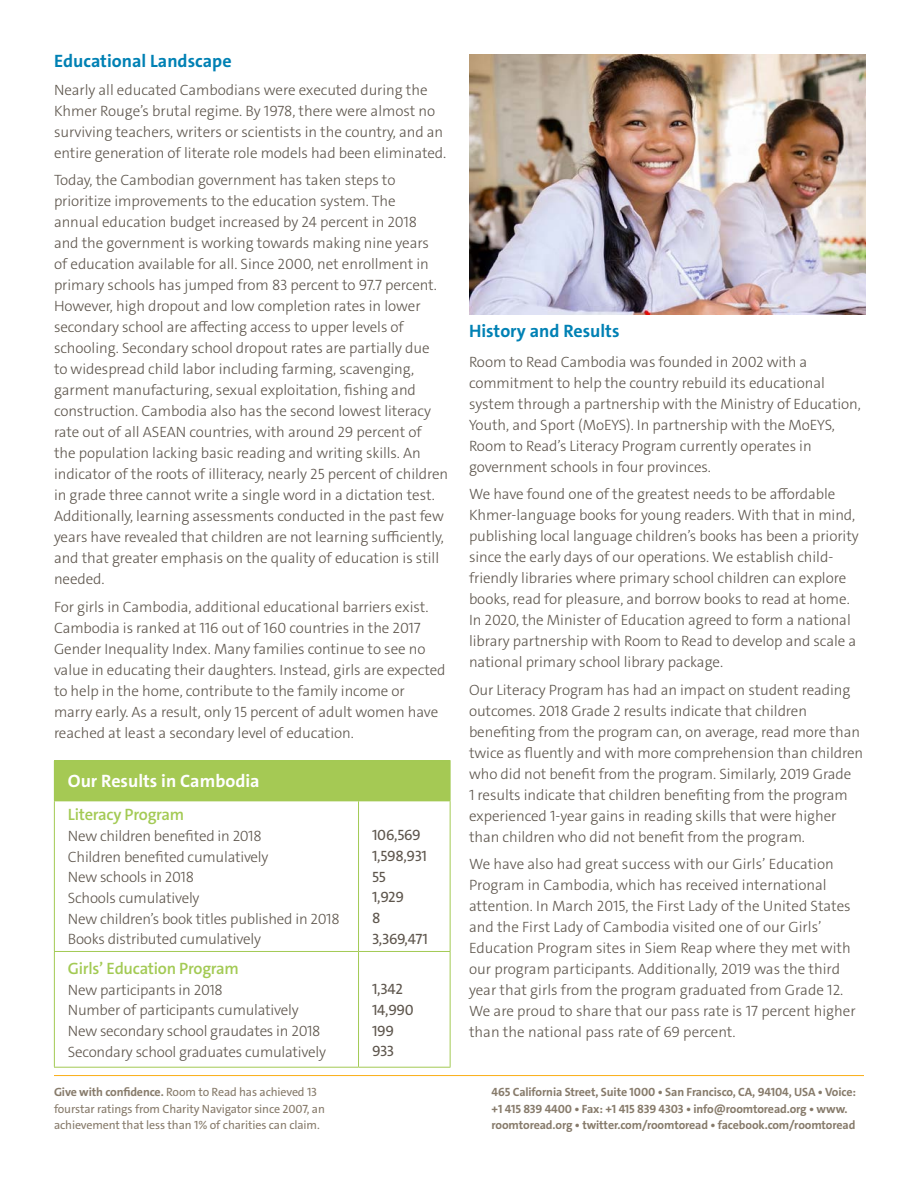
<style>
.page{position:relative;width:918px;height:1188px;background:#fff}
.page>*{position:absolute;margin:0;border:0;box-sizing:border-box;transform-origin:0 0}
.body{font:700 18px "The Sans C4 s";color:#0081b4}
.t1{font:700 18px "The Sans C4 s";color:#fff}
.numbers{font:600 16.5px "The Sans C4 s";letter-spacing:-.015em;color:#a3ca54}
.body-2{font:300 15px/21px "The Sans C4 s";letter-spacing:-.005em;color:#5e564d}
.stat{font:300 15px "The Sans C4 s";letter-spacing:-.015em;color:#5e564d}
.numbers-2{font:15px "The Sans C4 s";letter-spacing:-.015em;color:#5e564d}
.numbers-3{font:300 15px "The Sans C4 s";letter-spacing:-.015em;color:#5e564d}
.t2{font:700 12px/16.5px "The Sans C4 s";letter-spacing:-.01em;color:#877b6b}
.t3{font:12px/16.5px "The Sans C4 s";letter-spacing:-.01em;color:#877b6b}
.s1{font-weight:700}
</style>
<div class="page">
<img style="left:469px;top:54px;width:396px;height:260px">
<hr style="left:54px;top:1075px;width:810px;height:1px;background:#faaf18">
<div style="left:54px;top:761px;width:396px;height:40px;background:#a5c954"></div>
<hr style="left:54px;top:760px;width:305px;height:1px;background:#a3ca54">
<hr style="left:359px;top:760px;width:92px;height:1px;background:#a3ca54">
<hr style="left:450px;top:761px;width:1px;height:39px;background:#a3ca54">
<hr style="left:54px;top:801px;width:1px;height:150px;background:#a3ca54">
<hr style="left:359px;top:800px;width:92px;height:1px;background:#a3ca54">
<hr style="left:358px;top:801px;width:1px;height:150px;background:#a3ca54">
<hr style="left:450px;top:801px;width:1px;height:150px;background:#a3ca54">
<hr style="left:54px;top:951px;width:305px;height:1px;background:#a3ca54">
<hr style="left:54px;top:952px;width:1px;height:115px;background:#a3ca54">
<hr style="left:359px;top:951px;width:92px;height:1px;background:#a3ca54">
<hr style="left:358px;top:952px;width:1px;height:115px;background:#a3ca54">
<hr style="left:450px;top:952px;width:1px;height:115px;background:#a3ca54">
<hr style="left:54px;top:1067px;width:305px;height:1px;background:#a3ca54">
<hr style="left:359px;top:1067px;width:92px;height:1px;background:#a3ca54">
<p class="body" style="left:54px;top:50px;width:179px">Educational Landscape</p>
<p class="body-2" style="left:54px;top:79px;width:394px">Nearly all educated Cambodians were executed during the Khmer Rouge’s brutal regime. By 1978, there were almost no surviving teachers, writers or scientists in the country, and an entire generation of literate role models had been eliminated.</p>
<p class="body-2" style="left:54px;top:170px;width:396px">Today, the Cambodian government has taken steps to prioritize improvements to the education system. The<br>annual education budget increased by 24 percent in 2018<br>and the government is working towards making nine years<br>of education available for all. Since 2000, net enrollment in primary schools has jumped from 83 percent to 97.7 percent.<br>However, high dropout and low completion rates in lower secondary school are affecting access to upper levels of schooling. Secondary school dropout rates are partially due<br>to widespread child labor including farming, scavenging, garment manufacturing, sexual exploitation, fishing and construction. Cambodia also has the second lowest literacy rate out of all ASEAN countries, with around 29 percent of<br>the population lacking basic reading and writing skills. An indicator of the roots of illiteracy, nearly 25 percent of children in grade three cannot write a single word in a dictation test.<br>Additionally, learning assessments conducted in the past few years have revealed that children are not learning sufficiently, and that greater emphasis on the quality of education is still needed.</p>
<p class="body-2" style="left:54px;top:596px;width:393px">For girls in Cambodia, additional educational barriers exist.<br>Cambodia is ranked at 116 out of 160 countries in the 2017<br>Gender Inequality Index. Many families continue to see no value in educating their daughters. Instead, girls are expected to help in the home, contribute to the family income or marry early. As a result, only 15 percent of adult women have reached at least a secondary level of education.</p>
<p class="t1" style="left:68px;top:770px;width:193px">Our Results in Cambodia</p>
<p class="numbers" style="left:68px;top:804px;width:118px">Literacy Program</p>
<p class="stat" style="left:68px;top:826px;width:195px">New children benefited in 2018</p>
<p class="stat" style="left:68px;top:847px;width:202px">Children benefited cumulatively</p>
<p class="stat" style="left:68px;top:868px;width:128px">New schools in 2018</p>
<p class="stat" style="left:68px;top:888px;width:133px">Schools cumulatively</p>
<p class="stat" style="left:68px;top:909px;width:273px">New children’s book titles published in 2018</p>
<p class="stat" style="left:68px;top:930px;width:195px">Books distributed cumulatively</p>
<p class="numbers" style="left:68px;top:958px;width:173px">Girls’ Education Program</p>
<p class="numbers-3" style="left:68px;top:980px;width:156px">New participants in 2018</p>
<p class="stat" style="left:68px;top:1001px;width:232px">Number of participants cumulatively</p>
<p class="stat" style="left:68px;top:1021px;width:254px">New secondary school graudates in 2018</p>
<p class="stat" style="left:68px;top:1042px;width:260px">Secondary school graduates cumulatively</p>
<p class="numbers-2" style="left:372px;top:826px;width:50px">106,569</p>
<p class="numbers-2" style="left:372px;top:846px;width:56px">1,598,931</p>
<p class="numbers-2" style="left:372px;top:867px;width:15px">55</p>
<p class="numbers-2" style="left:372px;top:888px;width:33px">1,929</p>
<p class="numbers-2" style="left:372px;top:908px;width:10px">8</p>
<p class="numbers-2" style="left:372px;top:929px;width:58px">3,369,471</p>
<p class="numbers-2" style="left:372px;top:979px;width:32px">1,342</p>
<p class="numbers-2" style="left:372px;top:1000px;width:43px">14,990</p>
<p class="numbers-2" style="left:372px;top:1021px;width:24px">199</p>
<p class="numbers-2" style="left:372px;top:1042px;width:24px">933</p>
<p class="body" style="left:469px;top:320px;width:152px">History and Results</p>
<p class="body-2" style="left:469px;top:352px;width:394px">Room to Read Cambodia was founded in 2002 with a commitment to help the country rebuild its educational system through a partnership with the Ministry of Education, Youth, and Sport (MoEYS). In partnership with the MoEYS, Room to Read’s Literacy Program currently operates in government schools in four provinces.</p>
<p class="body-2" style="left:469px;top:484px;width:391px">We have found one of the greatest needs to be affordable Khmer-language books for young readers. With that in mind, publishing local language children’s books has been a priority since the early days of our operations. We establish child&shy;friendly libraries where primary school children can explore books, read for pleasure, and borrow books to read at home.<br>In 2020, the Minister of Education agreed to form a national library partnership with Room to Read to develop and scale a national primary school library package.</p>
<p class="body-2" style="left:469px;top:679px;width:396px">Our Literacy Program has had an impact on student reading outcomes. 2018 Grade 2 results indicate that children benefiting from the program can, on average, read more than twice as fluently and with more comprehension than children who did not benefit from the program. Similarly, 2019 Grade<br>1 results indicate that children benefiting from the program experienced 1-year gains in reading skills that were higher than children who did not benefit from the program.</p>
<p class="body-2" style="left:469px;top:854px;width:388px">We have also had great success with our Girls’ Education Program in Cambodia, which has received international attention. In March 2015, the First Lady of the United States and the First Lady of Cambodia visited one of our Girls’ Education Program sites in Siem Reap where they met with our program participants. Additionally, 2019 was the third year that girls from the program graduated from Grade 12.<br>We are proud to share that our pass rate is 17 percent higher than the national pass rate of 69 percent.</p>
<p class="t3" style="left:54px;top:1084px;width:272px"><span class="s1">Give with confidence.</span> Room to Read has achieved 13 fourstar ratings from Charity Navigator since 2007, an achievement that less than 1% of charities can claim.</p>
<p class="t2" style="left:492px;top:1084px;width:366px">465 California Street, Suite 1000 • San Francisco, CA, 94104, USA • Voice: +1 415 839 4400 • Fax: +1 415 839 4303 • info@roomtoread.org • www. roomtoread.org • twitter.com/roomtoread • facebook.com/roomtoread</p>
</div>
